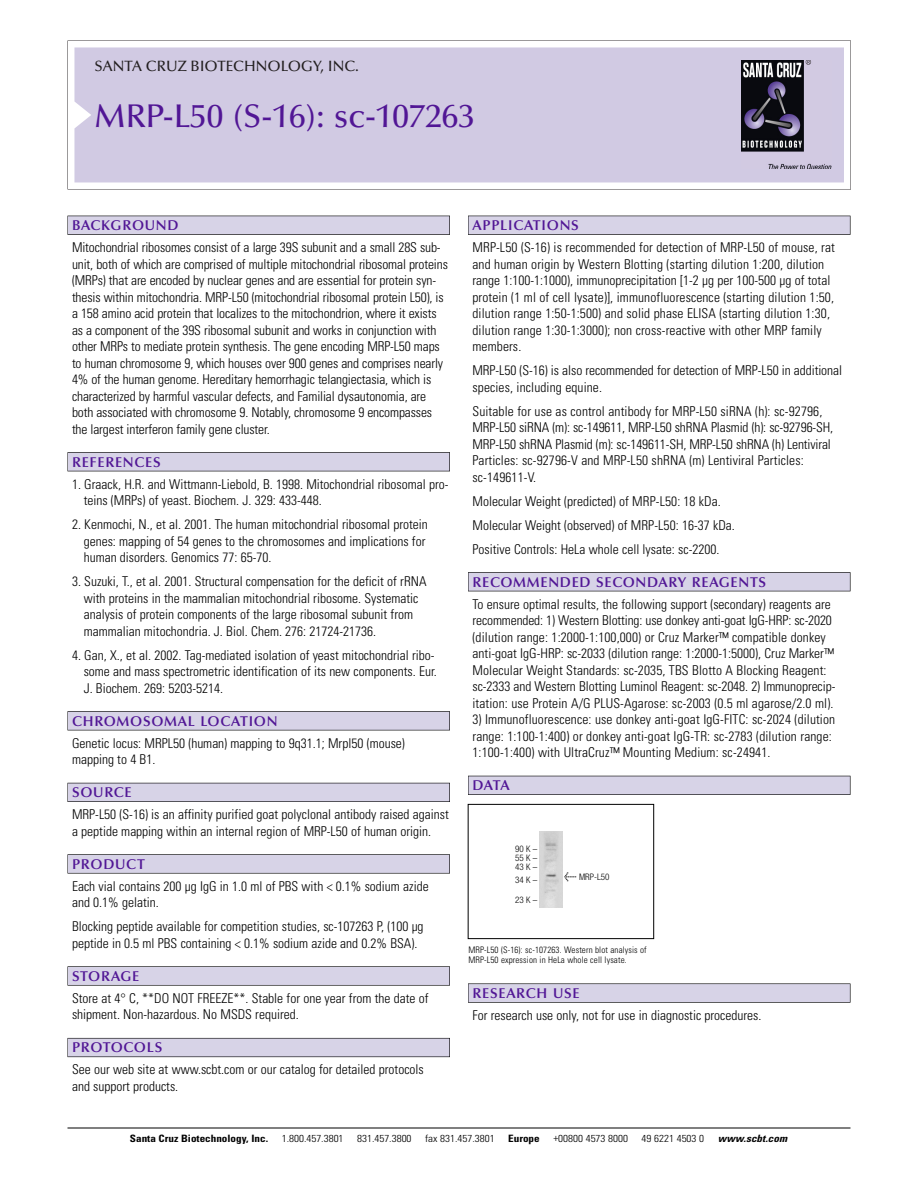
<style>
.page{position:relative;width:918px;height:1188px;background:#fff}
.page>*{position:absolute;margin:0;border:0;box-sizing:border-box;transform-origin:0 0}
.t1{font:500 33px "Optima";color:#511695}
.t2{font:500 15px "Optima";color:#231f20}
.t3{font:600 14.25px "Optima";letter-spacing:.05em;color:#511695}
.t4{font:300 condensed 13.5px/16.5px "Univers";color:#000}
.t5{font:300 condensed 10.2px "Univers";color:#000;scale:1.1 1}
.t6{font:700 condensed 10.2px "Univers";color:#000;scale:1.1 1}
.t7{font:italic 700 condensed 10.2px "Univers";letter-spacing:.005em;color:#000;scale:1.1 1}
.t8{font:300 condensed 9px/10.5px "Univers";letter-spacing:.015em;color:#000}
.t9{font:300 condensed 9px/9px "Helvetica Neue";color:#000;text-align:justify}
.s1{font-family:"Meta Plus";font-weight:400;font-stretch:normal;font-size:10.5px}
</style>
<div class="page">
<svg style="left:68px;top:40px;width:783px;height:149px"></svg>
<div style="left:74px;top:47px;width:770px;height:135px;background:#d1cae3"></div>
<img style="left:741px;top:60px;width:90px;height:108px">
<div style="left:68px;top:216px;width:382px;height:19px;background:#525155"></div>
<div style="left:68px;top:216px;width:381px;height:18px;background:#d7d3e7"></div>
<div style="left:68px;top:452px;width:382px;height:19px;background:#525155"></div>
<div style="left:68px;top:453px;width:381px;height:18px;background:#d7d3e7"></div>
<div style="left:68px;top:711px;width:382px;height:19px;background:#545357"></div>
<div style="left:68px;top:712px;width:381px;height:18px;background:#d7d3e7"></div>
<div style="left:68px;top:783px;width:382px;height:19px;background:#54535a"></div>
<div style="left:68px;top:783px;width:381px;height:18px;background:#d7d3e7"></div>
<svg style="left:68px;top:854px;width:382px;height:20px"></svg>
<div style="left:68px;top:855px;width:381px;height:18px;background:#d7d3e7"></div>
<div style="left:68px;top:966px;width:382px;height:20px;background:#626263"></div>
<div style="left:68px;top:967px;width:381px;height:18px;background:#d7d3e7"></div>
<div style="left:68px;top:1038px;width:382px;height:19px;background:#66646d"></div>
<div style="left:68px;top:1039px;width:381px;height:18px;background:#d7d3e7"></div>
<div style="left:468px;top:216px;width:382px;height:19px;background:#525155"></div>
<div style="left:468px;top:216px;width:382px;height:18px;background:#d7d3e7"></div>
<div style="left:468px;top:572px;width:382px;height:19px;background:#525155"></div>
<div style="left:468px;top:573px;width:382px;height:18px;background:#d7d3e7"></div>
<div style="left:468px;top:776px;width:382px;height:19px;background:#525158"></div>
<div style="left:468px;top:776px;width:382px;height:18px;background:#d7d3e7"></div>
<svg style="left:468px;top:983px;width:382px;height:20px"></svg>
<div style="left:468px;top:984px;width:382px;height:18px;background:#d7d3e7"></div>
<hr style="left:68px;top:1128px;width:782px;height:1px;background:#000">
<div style="left:468px;top:804px;width:186px;height:135px;border:1px solid #000"></div>
<img style="left:540px;top:831px;width:22px;height:76px">
<p class="t2" style="left:94px;top:61px;width:266px">SANTA CRUZ BIOTECHNOLOGY, INC.</p>
<h1 class="t1" style="left:94px;top:103px;width:382px">MRP-L50 (S-16): sc-107263</h1>
<p class="t3" style="left:72px;top:219px;width:108px">BACKGROUND</p>
<p class="t4" style="left:72px;top:240px;width:377px">Mitochondrial ribosomes consist of a large 39S subunit and a small 28S sub&shy;unit, both of which are comprised of multiple mitochondrial ribosomal proteins (MRPs) that are encoded by nuclear genes and are essential for protein syn&shy;thesis within mitochondria. MRP-L50 (mitochondrial ribosomal protein L50), is a 158 amino acid protein that localizes to the mitochondrion, where it exists as a component of the 39S ribosomal subunit and works in conjunction with other MRPs to mediate protein synthesis. The gene encoding MRP-L50 maps to human chromosome 9, which houses over 900 genes and comprises nearly 4% of the human genome. Hereditary hemorrhagic telangiectasia, which is characterized by harmful vascular defects, and Familial dysautonomia, are both associated with chromosome 9. Notably, chromosome 9 encompasses the largest interferon family gene cluster.</p>
<p class="t3" style="left:72px;top:456px;width:90px">REFERENCES</p>
<p class="t4" style="left:84px;top:477px;width:366px;text-indent:-12px">1. Graack, H.R. and Wittmann-Liebold, B. 1998. Mitochondrial ribosomal pro&shy;teins (MRPs) of yeast. Biochem. J. 329: 433-448.</p>
<p class="t4" style="left:84px;top:517px;width:346px;text-indent:-12px">2. Kenmochi, N., et al. 2001. The human mitochondrial ribosomal protein genes: mapping of 54 genes to the chromosomes and implications for human disorders. Genomics 77: 65-70.</p>
<p class="t4" style="left:84px;top:574px;width:344px;text-indent:-12px">3. Suzuki, T., et al. 2001. Structural compensation for the deficit of rRNA with proteins in the mammalian mitochondrial ribosome. Systematic analysis of protein components of the large ribosomal subunit from mammalian mitochondria. J. Biol. Chem. 276: 21724-21736.</p>
<p class="t4" style="left:84px;top:648px;width:355px;text-indent:-12px">4. Gan, X., et al. 2002. Tag-mediated isolation of yeast mitochondrial ribo&shy;some and mass spectrometric identification of its new components. Eur.<br>J. Biochem. 269: 5203-5214.</p>
<p class="t3" style="left:72px;top:715px;width:207px">CHROMOSOMAL LOCATION</p>
<p class="t4" style="left:72px;top:736px;width:334px">Genetic locus: MRPL50 (human) mapping to 9q31.1; Mrpl50 (mouse) mapping to 4 B1.</p>
<p class="t3" style="left:72px;top:787px;width:61px">SOURCE</p>
<p class="t4" style="left:72px;top:807px;width:378px">MRP-L50 (S-16) is an affinity purified goat polyclonal antibody raised against a peptide mapping within an internal region of MRP-L50 of human origin.</p>
<p class="t3" style="left:72px;top:858px;width:74px">PRODUCT</p>
<p class="t4" style="left:72px;top:879px;width:358px">Each vial contains 200 µg IgG in 1.0 ml of PBS with &lt; 0.1% sodium azide and 0.1% gelatin.</p>
<p class="t4" style="left:72px;top:919px;width:353px">Blocking peptide available for competition studies, sc-107263 P, (100 µg peptide in 0.5 ml PBS containing &lt; 0.1% sodium azide and 0.2% BSA).</p>
<p class="t3" style="left:72px;top:970px;width:69px">STORAGE</p>
<p class="t4" style="left:72px;top:991px;width:358px">Store at 4° C, **DO NOT FREEZE**. Stable for one year from the date of shipment. Non-hazardous. No MSDS required.</p>
<p class="t3" style="left:72px;top:1042px;width:92px">PROTOCOLS</p>
<p class="t4" style="left:72px;top:1063px;width:353px">See our web site at www.scbt.com or our catalog for detailed protocols and support products.</p>
<p class="t3" style="left:473px;top:219px;width:108px">APPLICATIONS</p>
<p class="t4" style="left:473px;top:240px;width:364px">MRP-L50 (S-16) is recommended for detection of MRP-L50 of mouse, rat and human origin by Western Blotting (starting dilution 1:200, dilution range 1:100-1:1000), immunoprecipitation [1-2 µg per 100-500 µg of total protein (1 ml of cell lysate)], immunofluorescence (starting dilution 1:50, dilution range 1:50-1:500) and solid phase ELISA (starting dilution 1:30, dilution range 1:30-1:3000); non cross-reactive with other MRP family members.</p>
<p class="t4" style="left:473px;top:363px;width:371px">MRP-L50 (S-16) is also recommended for detection of MRP-L50 in additional species, including equine.</p>
<p class="t4" style="left:473px;top:404px;width:362px">Suitable for use as control antibody for MRP-L50 siRNA (h): sc-92796, MRP-L50 siRNA (m): sc-149611, MRP-L50 shRNA Plasmid (h): sc-92796-SH, MRP-L50 shRNA Plasmid (m): sc-149611-SH, MRP-L50 shRNA (h) Lentiviral Particles: sc-92796-V and MRP-L50 shRNA (m) Lentiviral Particles: sc-149611-V.</p>
<p class="t4" style="left:473px;top:490px;width:264px;line-height:24px">Molecular Weight (predicted) of MRP-L50: 18 kDa.<br>Molecular Weight (observed) of MRP-L50: 16-37 kDa.<br>Positive Controls: HeLa whole cell lysate: sc-2200.</p>
<p class="t3" style="left:473px;top:576px;width:295px">RECOMMENDED SECONDARY REAGENTS</p>
<p class="t4" style="left:473px;top:597px;width:364px">To ensure optimal results, the following support (secondary) reagents are recommended: 1) Western Blotting: use donkey anti-goat IgG-HRP: sc-2020 (dilution range: 1:2000-1:100,000) or Cruz Marker™ compatible donkey anti-goat IgG-HRP: sc-2033 (dilution range: 1:2000-1:5000), Cruz Marker™ Molecular Weight Standards: sc-2035, TBS Blotto A Blocking Reagent: sc-2333 and Western Blotting Luminol Reagent: sc-2048. 2) Immunoprecip&shy;itation: use Protein A/G PLUS-Agarose: sc-2003 (0.5 ml agarose/2.0 ml).</p>
<p class="t4" style="left:473px;top:712px;width:364px">3) Immunofluorescence: use donkey anti-goat IgG-FITC: sc-2024 (dilution range: 1:100-1:400) or donkey anti-goat IgG-TR: sc-2783 (dilution range:<br>1:100-1:400) with UltraCruz™ Mounting Medium: sc-24941.</p>
<p class="t3" style="left:473px;top:780px;width:39px">DATA</p>
<p class="t9" style="left:515px;top:845px;width:24px">90K– 55K– 43K–</p>
<p class="t9" style="left:515px;top:876px;width:24px">34K–</p>
<p class="t9" style="left:515px;top:896px;width:24px">23K–</p>
<p class="t9" style="left:564px;top:873px;width:47px"><span class="s1">&lt;</span> MRP-L50</p>
<p class="t8" style="left:468px;top:945px;width:180px">MRP-L50 (S-16): sc-107263. Western blot analysis of<br>MRP-L50 expression in HeLa whole cell lysate.</p>
<p class="t3" style="left:473px;top:987px;width:109px">RESEARCH USE</p>
<p class="t4" style="left:473px;top:1008px;width:290px">For research use only, not for use in diagnostic procedures.</p>
<p class="t6" style="left:130px;top:1135px;width:127px">Santa Cruz Biotechnology, Inc.</p>
<p class="t5" style="left:282px;top:1135px;width:58px">1.800.457.3801</p>
<p class="t5" style="left:357px;top:1135px;width:51px">831.457.3800</p>
<p class="t5" style="left:425px;top:1135px;width:65px">fax 831.457.3801</p>
<p class="t6" style="left:508px;top:1135px;width:30px">Europe</p>
<p class="t5" style="left:553px;top:1135px;width:69px">+00800 4573 8000</p>
<p class="t5" style="left:642px;top:1135px;width:58px">49 6221 4503 0</p>
<p class="t7" style="left:718px;top:1135px;width:64px">www.scbt.com</p>
</div>
